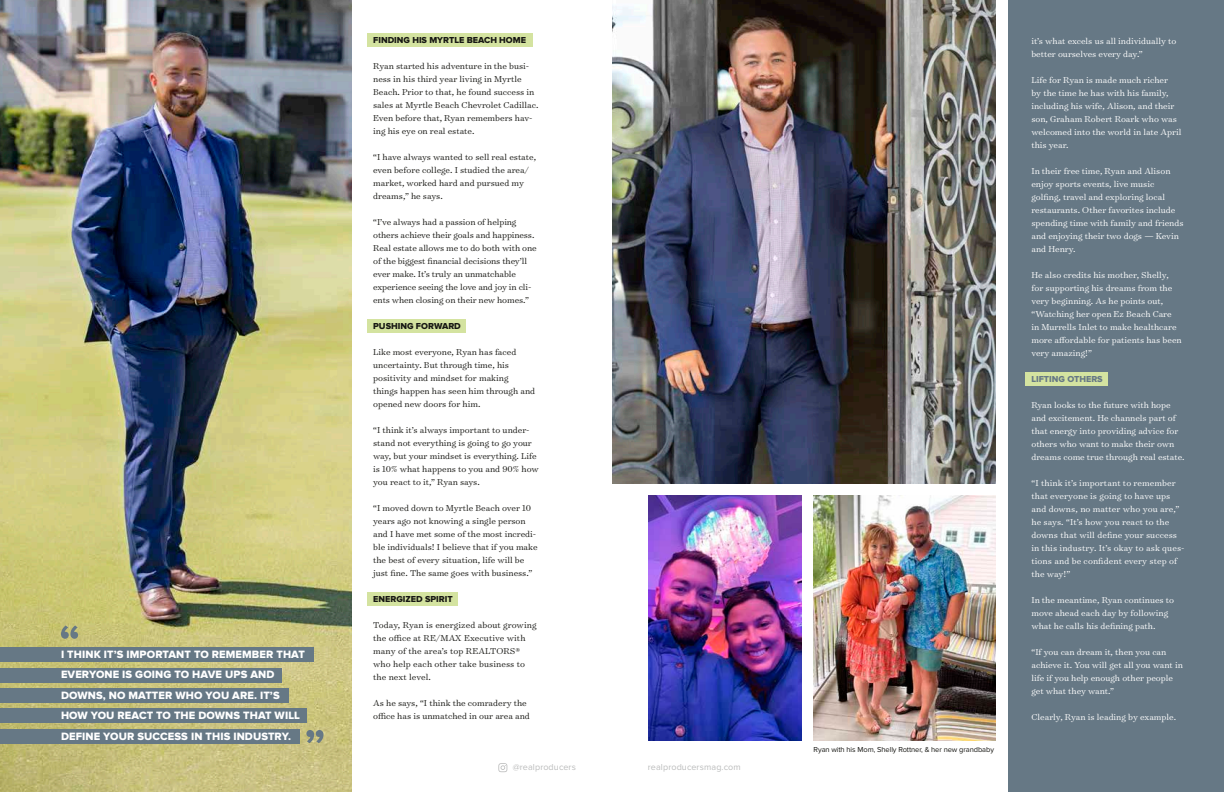
<style>
.page{position:relative;width:1224px;height:792px;background:#fff}
.page>*{position:absolute;margin:0;border:0;box-sizing:border-box;transform-origin:0 0}
.t1{font:11px/20.6px "Proxima Nova Extrabld";letter-spacing:.01em;color:#fff}
.t2{font:300 9.8px/13px "Surveyor Text";color:#171713}
.t3{font:300 9.8px/13px "Surveyor Text";color:#fff}
.t4{font:9px "Proxima Nova Extrabld";color:#171713}
.t5{font:9px "Proxima Nova";letter-spacing:.01em;color:#bbbcbc}
.t6{font:9px "Proxima Nova Extrabld";color:#667885}
.t7{font:7.5px "Proxima Nova";letter-spacing:-.01em;color:#171713}
</style>
<div class="page">
<svg style="left:498px;top:763px;width:9px;height:9px"></svg>
<div style="left:1008px;top:0;width:216px;height:792px;background:#667885"></div>
<div style="left:368px;top:33px;width:165px;height:14px;background:#d4e3a0"></div>
<div style="left:368px;top:320px;width:98px;height:13px;background:#d4e3a0"></div>
<div style="left:368px;top:593px;width:90px;height:13px;background:#d4e3a0"></div>
<img style="left:648px;top:495px;width:154px;height:246px">
<img style="left:814px;top:495px;width:182px;height:246px">
<img style="left:612px;top:0;width:384px;height:483px">
<img style="left:0;top:0;width:352px;height:792px">
<div style="left:1026px;top:372px;width:82px;height:14px;background:#d4e3a0"></div>
<div style="left:0;top:647px;width:314px;height:15px;background:#667885"></div>
<div style="left:0;top:688px;width:289px;height:15px;background:#667885"></div>
<div style="left:0;top:668px;width:282px;height:14px;background:#667885"></div>
<div style="left:0;top:709px;width:307px;height:14px;background:#667885"></div>
<div style="left:0;top:729px;width:299px;height:15px;background:#667885"></div>
<svg style="left:306px;top:730px;width:18px;height:13px"></svg>
<svg style="left:61px;top:625px;width:17px;height:14px"></svg>
<p class="t1" style="left:61px;top:644px;width:245px">I THINK IT’S IMPORTANT TO REMEMBER THAT EVERYONE IS GOING TO HAVE UPS AND DOWNS, NO MATTER WHO YOU ARE. IT’S HOW YOU REACT TO THE DOWNS THAT WILL DEFINE YOUR SUCCESS IN THIS INDUSTRY.</p>
<p class="t4" style="left:373px;top:36px;width:154px">FINDING HIS MYRTLE BEACH HOME</p>
<p class="t2" style="left:373px;top:59px;width:167px">Ryan started his adventure in the busi&shy;ness in his third year living in Myrtle Beach. Prior to that, he found success in sales at Myrtle Beach Chevrolet Cadillac.<br>Even before that, Ryan remembers hav&shy;ing his eye on real estate.</p>
<p class="t2" style="left:373px;top:150px;width:164px">“I have always wanted to sell real estate, even before college. I studied the area/ market, worked hard and pursued my dreams,” he says.</p>
<p class="t2" style="left:373px;top:215px;width:165px">“I’ve always had a passion of helping others achieve their goals and happiness.<br>Real estate allows me to do both with one of the biggest financial decisions they’ll ever make. It’s truly an unmatchable experience seeing the love and joy in cli&shy;ents when closing on their new homes.”</p>
<p class="t4" style="left:373px;top:322px;width:89px">PUSHING FORWARD</p>
<p class="t2" style="left:373px;top:345px;width:164px">Like most everyone, Ryan has faced uncertainty. But through time, his positivity and mindset for making things happen has seen him through and opened new doors for him.</p>
<p class="t2" style="left:373px;top:423px;width:167px">“I think it’s always important to under&shy;stand not everything is going to go your way, but your mindset is everything. Life is 10% what happens to you and 90% how you react to it,” Ryan says.</p>
<p class="t2" style="left:373px;top:501px;width:166px">“I moved down to Myrtle Beach over 10 years ago not knowing a single person and I have met some of the most incredi&shy;ble individuals! I believe that if you make the best of every situation, life will be just fine. The same goes with business.”</p>
<p class="t4" style="left:373px;top:595px;width:81px">ENERGIZED SPIRIT</p>
<p class="t2" style="left:373px;top:618px;width:165px">Today, Ryan is energized about growing the office at RE/MAX Executive with many of the area’s top REALTORS® who help each other take business to the next level.</p>
<p class="t2" style="left:373px;top:696px;width:158px">As he says, “I think the comradery the office has is unmatched in our area and</p>
<p class="t5" style="left:513px;top:762px;width:65px">@realproducers</p>
<p class="t5" style="left:648px;top:762px;width:94px">realproducersmag.com</p>
<p class="t7" style="left:814px;top:745px;width:182px">Ryan with his Mom, Shelly Rottner, &amp; her new grandbaby</p>
<p class="t3" style="left:1031px;top:34px;width:147px">it’s what excels us all individually to better ourselves every day.”</p>
<p class="t3" style="left:1031px;top:73px;width:152px">Life for Ryan is made much richer<br>by the time he has with his family, including his wife, Alison, and their son, Graham Robert Roark who was welcomed into the world in late April this year.</p>
<p class="t3" style="left:1031px;top:164px;width:154px">In their free time, Ryan and Alison enjoy sports events, live music golfing, travel and exploring local restaurants. Other favorites include spending time with family and friends and enjoying their two dogs — Kevin and Henry.</p>
<p class="t3" style="left:1031px;top:268px;width:152px">He also credits his mother, Shelly, for supporting his dreams from the very beginning. As he points out, “Watching her open Ez Beach Care in Murrells Inlet to make healthcare more affordable for patients has been very amazing!”</p>
<p class="t6" style="left:1031px;top:375px;width:73px">LIFTING OTHERS</p>
<p class="t3" style="left:1031px;top:398px;width:155px">Ryan looks to the future with hope and excitement. He channels part of that energy into providing advice for others who want to make their own dreams come true through real estate.</p>
<p class="t3" style="left:1031px;top:476px;width:155px">“I think it’s important to remember that everyone is going to have ups and downs, no matter who you are,” he says. “It’s how you react to the downs that will define your success in this industry. It’s okay to ask ques&shy;tions and be confident every step of the way!”</p>
<p class="t3" style="left:1031px;top:593px;width:144px">In the meantime, Ryan continues to move ahead each day by following what he calls his defining path.</p>
<p class="t3" style="left:1031px;top:645px;width:153px">“If you can dream it, then you can achieve it. You will get all you want in life if you help enough other people get what they want.”</p>
<p class="t3" style="left:1031px;top:710px;width:146px">Clearly, Ryan is leading by example.</p>
</div>
